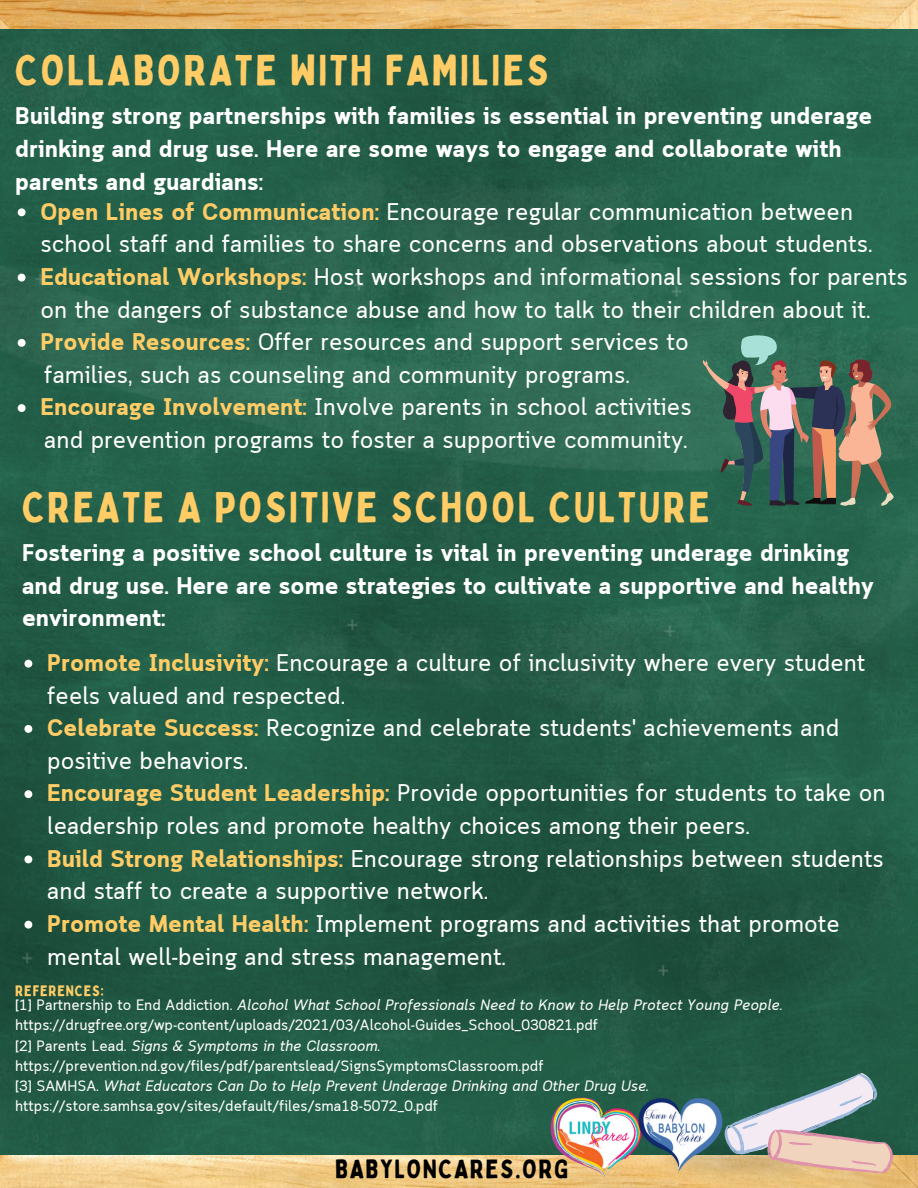
<style>
.page{position:relative;width:918px;height:1188px;background:#fff}
.page>*{position:absolute;margin:0;border:0;box-sizing:border-box;transform-origin:0 0}
.t1{font:42.45px "Bobby Jones";letter-spacing:.06em;color:#fc6}
.t2{font:25.95px "Bobby Jones";letter-spacing:.06em;color:#000}
.t3{font:24px/32.7px "Cloud";color:#fff}
.t4{font:700 24px/32.7px "Cloud";color:#fff}
.t5{font:15px/20.2px "Cloud";color:#fff}
.t6{font:italic 15px "Cloud";color:#fff}
.t7{font:15px "Bobby Jones";letter-spacing:.06em;color:#fc6}
.s1{font-weight:700;color:#fc6}
.s2{font-style:italic}
.s3{font-style:normal}
</style>
<div class="page">
<img style="left:0;top:29px;width:918px;height:1126px">
<img style="left:0;top:0;width:918px;height:29px">
<img style="left:0;top:1155px;width:918px;height:33px">
<img style="left:650px;top:1062px;width:187px;height:126px">
<svg style="left:724px;top:1073px;width:169px;height:100px"></svg>
<img style="left:547px;top:1090px;width:96px;height:96px">
<img style="left:635px;top:1094px;width:90px;height:79px">
<svg style="left:18px;top:208px;width:8px;height:8px"></svg>
<svg style="left:18px;top:274px;width:8px;height:8px"></svg>
<svg style="left:18px;top:339px;width:8px;height:8px"></svg>
<svg style="left:18px;top:404px;width:8px;height:8px"></svg>
<svg style="left:701px;top:335px;width:193px;height:172px"></svg>
<svg style="left:24px;top:660px;width:8px;height:8px"></svg>
<svg style="left:24px;top:725px;width:8px;height:8px"></svg>
<svg style="left:24px;top:790px;width:8px;height:8px"></svg>
<svg style="left:24px;top:855px;width:8px;height:8px"></svg>
<svg style="left:24px;top:921px;width:8px;height:8px"></svg>
<h4 class="t1" style="left:15px;top:44px;width:535px">COLLABORATE WITH FAMILIES</h4>
<p class="t4" style="left:15px;top:102px;width:858px">Building strong partnerships with families is essential in preventing underage drinking and drug use. Here are some ways to engage and collaborate with parents and guardians:</p>
<h3 class="t3" style="left:40px;top:197px;width:834px"><span class="s1">Open Lines of Communication:</span> Encourage regular communication between school staff and families to share concerns and observations about students.</h3>
<p class="t3" style="left:40px;top:262px;width:869px"><span class="s1">Educational Workshops:</span> Host workshops and informational sessions for parents on the dangers of substance abuse and how to talk to their children about it.</p>
<p class="t3" style="left:40px;top:328px;width:650px"><span class="s1">Provide Resources:</span> Offer resources and support services to</p>
<p class="t3" style="left:44px;top:360px;width:587px">families, such as counseling and community programs.</p>
<h4 class="t3" style="left:40px;top:393px;width:653px"><span class="s1">Encourage Involvement:</span> Involve parents in school activities</h4>
<p class="t3" style="left:44px;top:426px;width:645px">and prevention programs to foster a supportive community.</p>
<h1 class="t1" style="left:22px;top:480px;width:689px">CREATE A POSITIVE SCHOOL CULTURE</h1>
<h3 class="t4" style="left:22px;top:539px;width:853px">Fostering a positive school culture is vital in preventing underage drinking and drug use. Here are some strategies to cultivate a supportive and healthy environment:</h3>
<p class="t3" style="left:47px;top:649px;width:820px"><span class="s1">Promote Inclusivity:</span> Encourage a culture of inclusivity where every student feels valued and respected.</p>
<p class="t3" style="left:47px;top:714px;width:794px"><span class="s1">Celebrate Success:</span> Recognize and celebrate students' achievements and positive behaviors.</p>
<p class="t3" style="left:47px;top:779px;width:840px"><span class="s1">Encourage Student Leadership:</span> Provide opportunities for students to take on leadership roles and promote healthy choices among their peers.</p>
<p class="t3" style="left:47px;top:844px;width:838px"><span class="s1">Build Strong Relationships:</span> Encourage strong relationships between students and staff to create a supportive network.</p>
<p class="t3" style="left:47px;top:910px;width:794px"><span class="s1">Promote Mental Health:</span> Implement programs and activities that promote mental well-being and stress management.</p>
<h5 class="t7" style="left:15px;top:981px;width:90px">REFERENCES:</h5>
<p class="t5" style="left:15px;top:996px;width:769px">[1] Partnership to End Addiction. <span class="s2">Alcohol What School Professionals Need to Know to Help Protect Young People</span>. https://drugfree.org/wp-content/uploads/2021/03/Alcohol-Guides_School_030821.pdf</p>
<p class="t5" style="left:15px;top:1037px;width:530px">[2] Parents Lead. <span class="s2">Signs &amp; Symptoms in the Classroom. </span>https://prevention.nd.gov/files/pdf/parentslead/SignsSymptomsClassroom.pdf</p>
<p class="t6" style="left:15px;top:1077px;width:636px"><span class="s3">[3] SAMHSA.</span> What Educators Can Do to Help Prevent Underage Drinking and Other Drug Use.</p>
<p class="t5" style="left:15px;top:1097px;width:425px">https://store.samhsa.gov/sites/default/files/sma18-5072_0.pdf</p>
<p class="t2" style="left:335px;top:1153px;width:235px">BABYLONCARES.ORG</p>
</div>
